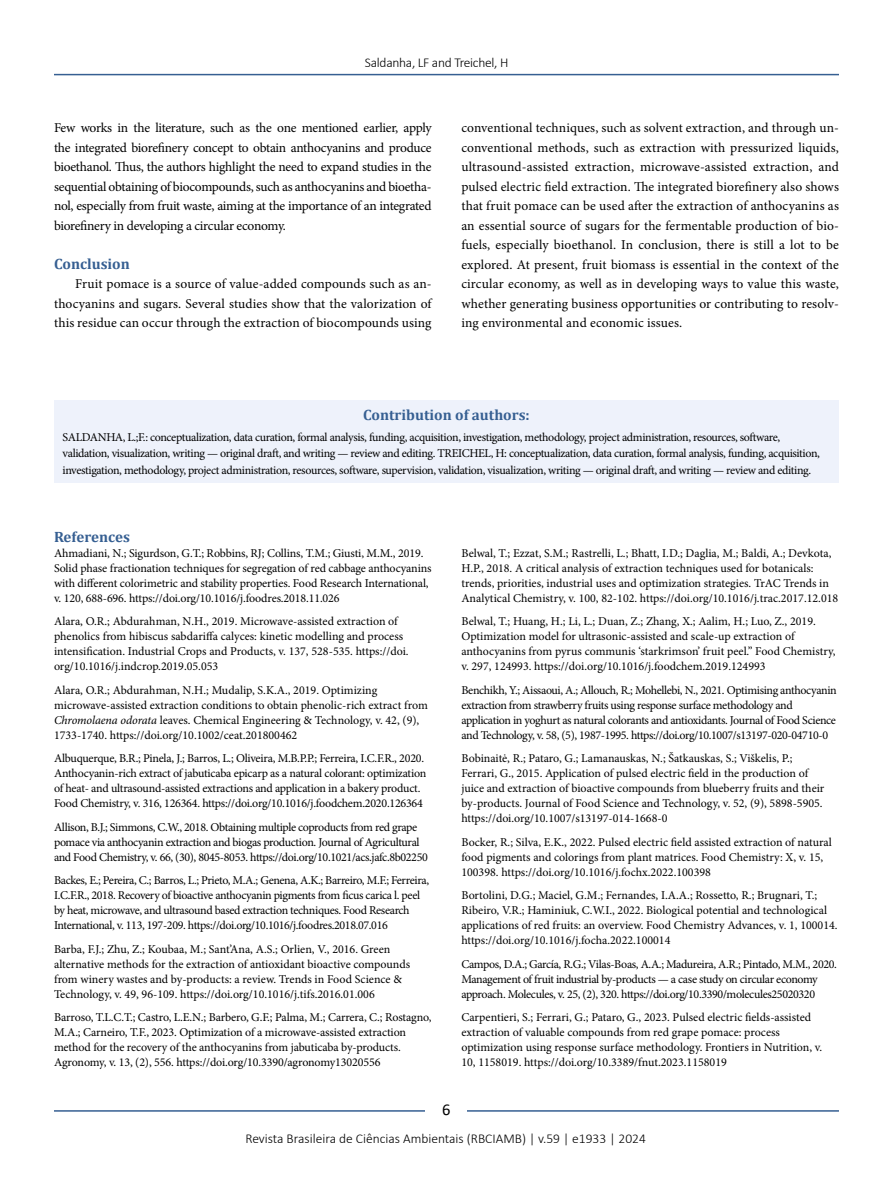
<style>
.page{position:relative;width:893px;height:1191px;background:#fff}
.page>*{position:absolute;margin:0;border:0;box-sizing:border-box;transform-origin:0 0}
.t1{font:16.5px "Calibri";color:#000}
.t2{font:700 15px "Cambria";color:#365f92}
.t3{font:13.5px/19.5px "Minion Pro";color:#000;text-align:justify}
.t4{font:300 13.5px "Calibri";color:#000}
.t5{font:300 13.5px "Calibri";letter-spacing:-.02em;color:#000}
.t6{font:12px/15px "Minion Pro";letter-spacing:-.01em;color:#000}
.t7{font:12px/15px "Minion Pro";letter-spacing:-.03em;color:#000}
.s1{font-style:italic}
</style>
<div class="page">
<hr style="left:54px;top:74px;width:785px;height:1px;background:#365f92">
<hr style="left:54px;top:1110px;width:785px;height:1px;background:#365f92">
<div style="left:426px;top:1096px;width:41px;height:26px;background:#fff"></div>
<div style="left:54px;top:400px;width:785px;height:82px;background:#eef2fb"></div>
<p class="t5" style="left:365px;top:54px;width:145px">Saldanha, LF and Treichel, H</p>
<p class="t3" style="left:54px;top:118px;width:379px">Few works in the literature, such as the one mentioned earlier, apply the integrated biorefinery concept to obtain anthocyanins and produce bioethanol. Thus, the authors highlight the need to expand studies in the sequential obtaining of biocompounds, such as anthocyanins and bioetha&shy;nol, especially from fruit waste, aiming at the importance of an integrated biorefinery in developing a circular economy.</p>
<p class="t2" style="left:54px;top:253px;width:77px">Conclusion</p>
<p class="t3" style="left:54px;top:274px;width:379px;text-indent:21px">Fruit pomace is a source of value-added compounds such as an&shy;thocyanins and sugars. Several studies show that the valorization of this residue can occur through the extraction of biocompounds using</p>
<p class="t3" style="left:461px;top:118px;width:379px">conventional techniques, such as solvent extraction, and through un&shy;conventional methods, such as extraction with pressurized liquids, ultrasound-assisted extraction, microwave-assisted extraction, and pulsed electric field extraction. The integrated biorefinery also shows that fruit pomace can be used after the extraction of anthocyanins as an essential source of sugars for the fermentable production of bio&shy;fuels, especially bioethanol. In conclusion, there is still a lot to be explored. At present, fruit biomass is essential in the context of the circular economy, as well as in developing ways to value this waste, whether generating business opportunities or contributing to resolv&shy;ing environmental and economic issues.</p>
<p class="t2" style="left:363px;top:404px;width:168px">Contribution of authors:</p>
<p class="t7" style="left:63px;top:429px;width:759px;line-height:16.5px">SALDANHA, L.;F.: conceptualization, data curation, formal analysis, funding, acquisition, investigation, methodology, project administration, resources, software, validation, visualization, writing — original draft, and writing — review and editing. TREICHEL, H: conceptualization, data curation, formal analysis, funding, acquisition, investigation, methodology, project administration, resources, software, supervision, validation, visualization, writing — original draft, and writing — review and editing.</p>
<p class="t2" style="left:54px;top:526px;width:77px">References</p>
<p class="t6" style="left:54px;top:545px;width:379px">Ahmadiani, N.; Sigurdson, G.T.; Robbins, RJ; Collins, T.M.; Giusti, M.M., 2019.<br>Solid phase fractionation techniques for segregation of red cabbage anthocyanins with different colorimetric and stability properties. Food Research International, v. 120, 688-696. https://doi.org/10.1016/j.foodres.2018.11.026</p>
<p class="t6" style="left:54px;top:614px;width:356px">Alara, O.R.; Abdurahman, N.H., 2019. Microwave-assisted extraction of phenolics from hibiscus sabdariffa calyces: kinetic modelling and process intensification. Industrial Crops and Products, v. 137, 528-535. https://doi. org/10.1016/j.indcrop.2019.05.053</p>
<p class="t6" style="left:54px;top:682px;width:375px">Alara, O.R.; Abdurahman, N.H.; Mudalip, S.K.A., 2019. Optimizing microwave-assisted extraction conditions to obtain phenolic-rich extract from <span class="s1">Chromolaena odorata</span> leaves. Chemical Engineering &amp; Technology, v. 42, (9), 1733-1740. https://doi.org/10.1002/ceat.201800462</p>
<p class="t6" style="left:54px;top:751px;width:374px">Albuquerque, B.R.; Pinela, J.; Barros, L.; Oliveira, M.B.P.P.; Ferreira, I.C.F.R., 2020.<br>Anthocyanin-rich extract of jabuticaba epicarp as a natural colorant: optimization of heat- and ultrasound-assisted extractions and application in a bakery product.<br>Food Chemistry, v. 316, 126364. https://doi.org/10.1016/j.foodchem.2020.126364</p>
<p class="t7" style="left:54px;top:819px;width:375px">Allison, B.J.; Simmons, C.W., 2018. Obtaining multiple coproducts from red grape pomace via anthocyanin extraction and biogas production. Journal of Agricultural and Food Chemistry, v. 66, (30), 8045-8053. https://doi.org/10.1021/acs.jafc.8b02250</p>
<p class="t7" style="left:54px;top:873px;width:377px">Backes, E.; Pereira, C.; Barros, L.; Prieto, M.A.; Genena, A.K.; Barreiro, M.F.; Ferreira, I.C.F.R., 2018. Recovery of bioactive anthocyanin pigments from ficus carica l. peel by heat, microwave, and ultrasound based extraction techniques. Food Research International, v. 113, 197-209. https://doi.org/10.1016/j.foodres.2018.07.016</p>
<p class="t6" style="left:54px;top:941px;width:358px">Barba, F.J.; Zhu, Z.; Koubaa, M.; Sant’Ana, A.S.; Orlien, V., 2016. Green alternative methods for the extraction of antioxidant bioactive compounds from winery wastes and by-products: a review. Trends in Food Science &amp; Technology, v. 49, 96-109. https://doi.org/10.1016/j.tifs.2016.01.006</p>
<p class="t6" style="left:54px;top:1010px;width:379px">Barroso, T.L.C.T.; Castro, L.E.N.; Barbero, G.F.; Palma, M.; Carrera, C.; Rostagno, M.A.; Carneiro, T.F., 2023. Optimization of a microwave-assisted extraction method for the recovery of the anthocyanins from jabuticaba by-products.<br>Agronomy, v. 13, (2), 556. https://doi.org/10.3390/agronomy13020556</p>
<p class="t6" style="left:461px;top:545px;width:378px">Belwal, T.; Ezzat, S.M.; Rastrelli, L.; Bhatt, I.D.; Daglia, M.; Baldi, A.; Devkota, H.P., 2018. A critical analysis of extraction techniques used for botanicals: trends, priorities, industrial uses and optimization strategies. TrAC Trends in Analytical Chemistry, v. 100, 82-102. https://doi.org/10.1016/j.trac.2017.12.018</p>
<p class="t6" style="left:461px;top:614px;width:376px">Belwal, T.; Huang, H.; Li, L.; Duan, Z.; Zhang, X.; Aalim, H.; Luo, Z., 2019.<br>Optimization model for ultrasonic-assisted and scale-up extraction of anthocyanins from pyrus communis ‘starkrimson’ fruit peel.” Food Chemistry, v. 297, 124993. https://doi.org/10.1016/j.foodchem.2019.124993</p>
<p class="t7" style="left:461px;top:682px;width:377px">Benchikh, Y.; Aissaoui, A.; Allouch, R.; Mohellebi, N., 2021. Optimising anthocyanin extraction from strawberry fruits using response surface methodology and application in yoghurt as natural colorants and antioxidants. Journal of Food Science and Technology, v. 58, (5), 1987-1995. https://doi.org/10.1007/s13197-020-04710-0</p>
<p class="t6" style="left:461px;top:751px;width:365px">Bobinaitė, R.; Pataro, G.; Lamanauskas, N.; Šatkauskas, S.; Viškelis, P.; Ferrari, G., 2015. Application of pulsed electric field in the production of juice and extraction of bioactive compounds from blueberry fruits and their by-products. Journal of Food Science and Technology, v. 52, (9), 5898-5905. https://doi.org/10.1007/s13197-014-1668-0</p>
<p class="t6" style="left:461px;top:834px;width:372px">Bocker, R.; Silva, E.K., 2022. Pulsed electric field assisted extraction of natural food pigments and colorings from plant matrices. Food Chemistry: X, v. 15,<br>100398. https://doi.org/10.1016/j.fochx.2022.100398</p>
<p class="t6" style="left:461px;top:888px;width:378px">Bortolini, D.G.; Maciel, G.M.; Fernandes, I.A.A.; Rossetto, R.; Brugnari, T.; Ribeiro, V.R.; Haminiuk, C.W.I., 2022. Biological potential and technological applications of red fruits: an overview. Food Chemistry Advances, v. 1, 100014. https://doi.org/10.1016/j.focha.2022.100014</p>
<p class="t7" style="left:461px;top:956px;width:377px">Campos, D.A.; García, R.G.; Vilas-Boas, A.A.; Madureira, A.R.; Pintado, M.M., 2020.<br>Management of fruit industrial by-products — a case study on circular economy approach. Molecules, v. 25, (2), 320. https://doi.org/10.3390/molecules25020320</p>
<p class="t6" style="left:461px;top:1010px;width:362px">Carpentieri, S.; Ferrari, G.; Pataro, G., 2023. Pulsed electric fields-assisted extraction of valuable compounds from red grape pomace: process optimization using response surface methodology. Frontiers in Nutrition, v.<br>10, 1158019. https://doi.org/10.3389/fnut.2023.1158019</p>
<h1 class="t1" style="left:442px;top:1098px;width:10px">6</h1>
<p class="t4" style="left:245px;top:1129px;width:402px">Revista Brasileira de Ciências Ambientais (RBCIAMB) | v.59 | e1933 | 2024</p>
</div>
